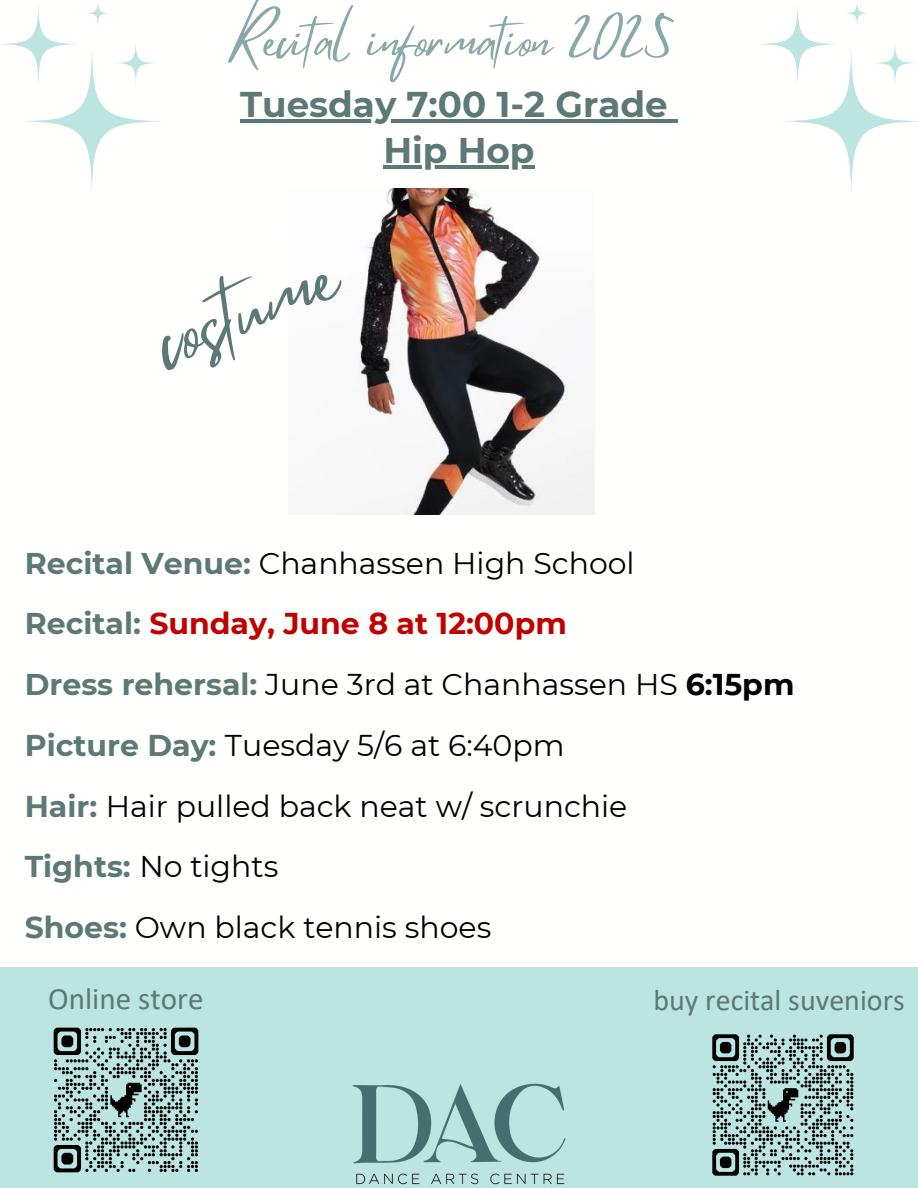
<style>
.page{position:relative;width:918px;height:1188px;background:#fff}
.page>*{position:absolute;margin:0;border:0;box-sizing:border-box;transform-origin:0 0}
.t1{font:79.05px "Mistrully";color:#5d7975}
.t2{font:50.25px "Mistrully";color:#89a9a8}
.t3{font:700 35.7px "Montserrat";color:#5d7975}
.t4{font:31.05px "Calibri";color:#5d7975}
.t5{font:30px "Montserrat";color:#000}
.t6{font:700 30px "Montserrat";color:#c00000}
.t7{font:30px "Calibri";color:#5d7975}
.s1{font-weight:700;color:#5d7975}
.s2{color:#5d7975}
.s3{font-weight:700}
</style>
<div class="page">
<svg style="left:0;top:2px;width:159px;height:191px"></svg>
<svg style="left:760px;top:2px;width:158px;height:191px"></svg>
<hr style="left:240px;top:119px;width:428px;height:3px;background:#5d7975">
<svg style="left:668px;top:119px;width:10px;height:3px"></svg>
<hr style="left:383px;top:165px;width:152px;height:3px;background:#5d7975">
<img style="left:358px;top:188px;width:236px;height:327px">
<div style="left:0;top:967px;width:918px;height:221px;background:#bce4e1"></div>
<img style="left:352px;top:1083px;width:214px;height:102px">
<img style="left:53px;top:1027px;width:146px;height:146px">
<img style="left:712px;top:1034px;width:142px;height:142px">
<p class="t2" style="left:229px;top:0;width:446px">Recital information 2025</p>
<p class="t3" style="left:240px;top:82px;width:429px">Tuesday 7:00 1-2 Grade</p>
<h2 class="t3" style="left:383px;top:128px;width:153px">Hip Hop</h2>
<p class="t1" style="left:136px;top:284px;width:189px;rotate:-22deg">costume</p>
<h1 class="t5" style="left:25px;top:544px;width:611px"><span class="s1">Recital Venue:</span> Chanhassen High School</h1>
<p class="t6" style="left:25px;top:605px;width:544px"><span class="s2">Recital:</span> Sunday, June 8 at 12:00pm</p>
<p class="t5" style="left:25px;top:666px;width:771px"><span class="s1">Dress rehersal:</span> June 3rd at Chanhassen HS <span class="s3">6:15pm</span></p>
<h4 class="t5" style="left:25px;top:727px;width:541px"><span class="s1">Picture Day:</span> Tuesday 5/6 at 6:40pm</h4>
<p class="t5" style="left:25px;top:787px;width:604px"><span class="s1">Hair:</span> Hair pulled back neat w/ scrunchie</p>
<p class="t5" style="left:25px;top:848px;width:255px"><span class="s1">Tights:</span> No tights</p>
<p class="t5" style="left:25px;top:909px;width:468px"><span class="s1">Shoes:</span> Own black tennis shoes</p>
<p class="t4" style="left:48px;top:986px;width:157px">Online store</p>
<p class="t7" style="left:653px;top:988px;width:253px">buy recital suveniors</p>
</div>
